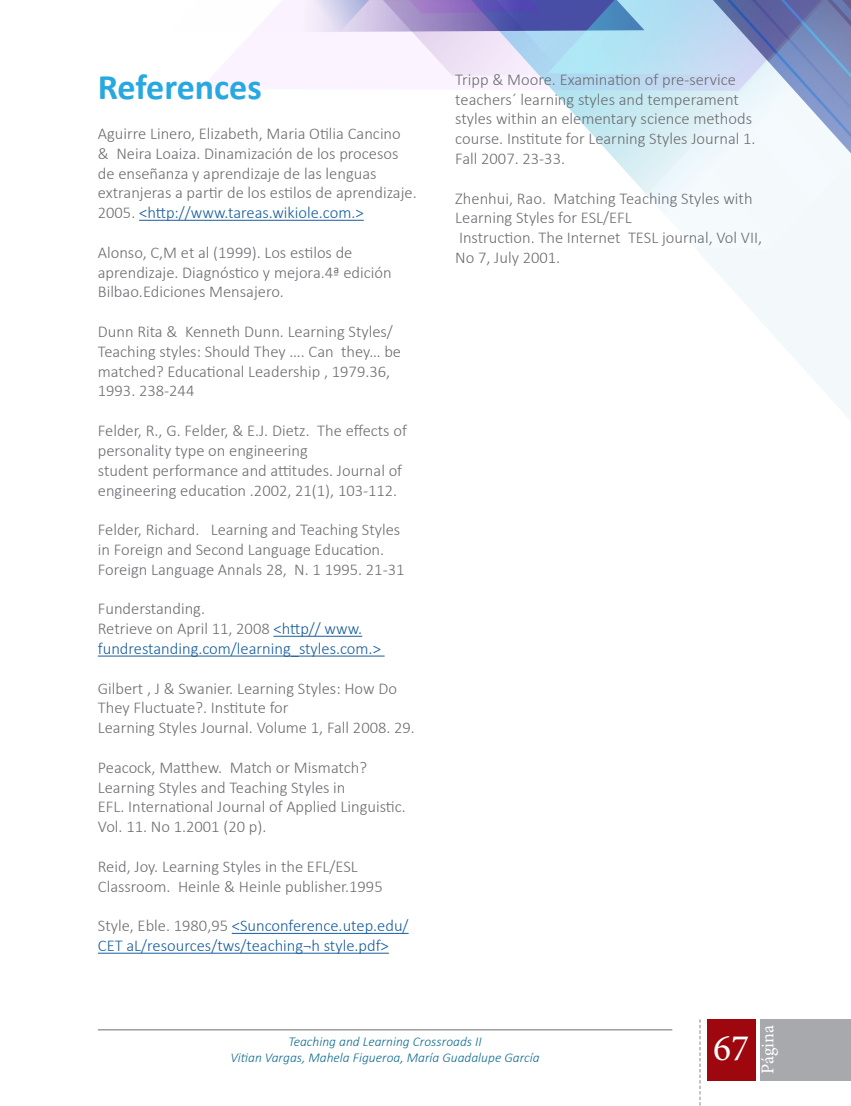
<style>
.page{position:relative;width:851px;height:1106px;background:#fff}
.page>*{position:absolute;margin:0;border:0;box-sizing:border-box;transform-origin:0 0}
.t1{font:37.5px "Minion Pro";color:#fff}
.Contenido{font:700 36px "Calibri";color:#27a8e0}
.t2{font:18px "Minion Pro";letter-spacing:-.005em;color:#fff}
.Contenido-2{font:300 16.5px/19.8px "Calibri";color:#6c6d70}
.Contenido-3{font:300 16.5px/19.8px "Calibri";color:#175d9e}
.Pie_de_Pagina{font:italic 300 13.5px "Calibri";color:#106c91}
.s1{color:#175d9e}
.s2{color:#6c6d70}
</style>
<div class="page">
<svg style="left:696px;top:249px;width:154px;height:171px"></svg>
<svg style="left:139px;top:0;width:460px;height:220px"></svg>
<svg style="left:599px;top:0;width:251px;height:249px"></svg>
<div style="left:760px;top:1019px;width:90px;height:61px;background:#a8a9ad"></div>
<div style="left:707px;top:1019px;width:48px;height:61px;background:#9d070d"></div>
<svg style="left:699px;top:1019px;width:1px;height:87px"></svg>
<hr style="left:139px;top:220px;width:225px;height:1px;background:#175d9e">
<hr style="left:273px;top:636px;width:89px;height:1px;background:#175d9e">
<hr style="left:98px;top:655px;width:286px;height:1px;background:#175d9e">
<hr style="left:232px;top:933px;width:176px;height:1px;background:#175d9e">
<hr style="left:98px;top:952px;width:291px;height:1px;background:#175d9e">
<hr style="left:98px;top:1029px;width:574px;height:1px;background:#6c6d70">
<p class="Contenido" style="left:98px;top:64px;width:165px">References</p>
<p class="Contenido-2" style="left:98px;top:123px;width:320px">Aguirre Linero, Elizabeth, Maria Otilia Cancino<br>&amp; Neira Loaiza. Dinamización de los procesos de enseñanza y aprendizaje de las lenguas extranjeras a partir de los estilos de aprendizaje.<br>2005. <span class="s1">&lt;http://www.tareas.wikiole.com.&gt;</span></p>
<p class="Contenido-2" style="left:98px;top:242px;width:295px">Alonso, C,M et al (1999). Los estilos de aprendizaje. Diagnóstico y mejora.4ª edición<br>Bilbao.Ediciones Mensajero.</p>
<p class="Contenido-2" style="left:98px;top:321px;width:305px">Dunn Rita &amp; Kenneth Dunn. Learning Styles/ Teaching styles: Should They …. Can they… be matched? Educational Leadership , 1979.36, 1993. 238-244</p>
<p class="Contenido-2" style="left:98px;top:420px;width:310px">Felder, R., G. Felder, &amp; E.J. Dietz. The effects of personality type on engineering</p>
<p class="Contenido-2" style="left:98px;top:460px;width:306px">student performance and attitudes. Journal of engineering education .2002, 21(1), 103-112.</p>
<p class="Contenido-2" style="left:98px;top:519px;width:308px">Felder, Richard. Learning and Teaching Styles in Foreign and Second Language Education.<br>Foreign Language Annals 28, N. 1 1995. 21-31</p>
<p class="Contenido-2" style="left:98px;top:599px;width:109px">Funderstanding.</p>
<p class="Contenido-3" style="left:98px;top:618px;width:284px"><span class="s2">Retrieve on April 11, 2008</span> &lt;http// www. fundrestanding.com/learning_styles.com.&gt;</p>
<p class="Contenido-2" style="left:98px;top:678px;width:300px">Gilbert , J &amp; Swanier. Learning Styles: How Do<br>They Fluctuate?. Institute for</p>
<p class="Contenido-2" style="left:98px;top:717px;width:318px">Learning Styles Journal. Volume 1, Fall 2008. 29.</p>
<p class="Contenido-2" style="left:98px;top:757px;width:271px">Peacock, Matthew. Match or Mismatch?<br>Learning Styles and Teaching Styles in</p>
<p class="Contenido-2" style="left:98px;top:797px;width:309px">EFL. International Journal of Applied Linguistic.<br>Vol. 11. No 1.2001 (20 p).</p>
<p class="Contenido-2" style="left:98px;top:856px;width:286px">Reid, Joy. Learning Styles in the EFL/ESL<br>Classroom. Heinle &amp; Heinle publisher.1995</p>
<p class="Contenido-3" style="left:98px;top:915px;width:312px"><span class="s2">Style, Eble. 1980,95</span> &lt;Sunconference.utep.edu/<br>CET aL/resources/tws/teaching¬h style.pdf&gt;</p>
<p class="Contenido-2" style="left:455px;top:69px;width:302px">Tripp &amp; Moore. Examination of pre-service teachers´ learning styles and temperament styles within an elementary science methods course. Institute for Learning Styles Journal 1.<br>Fall 2007. 23-33.</p>
<p class="Contenido-2" style="left:455px;top:188px;width:299px">Zhenhui, Rao. Matching Teaching Styles with<br>Learning Styles for ESL/EFL</p>
<p class="Contenido-2" style="left:455px;top:228px;width:308px">Instruction. The Internet TESL journal, Vol VII,<br>No 7, July 2001.</p>
<p class="Pie_de_Pagina" style="left:288px;top:1032px;width:195px">Teaching and Learning Crossroads II</p>
<p class="Pie_de_Pagina" style="left:230px;top:1049px;width:311px">Vitian Vargas, Mahela Figueroa, María Guadalupe García</p>
<h1 class="t1" style="left:713px;top:1023px;width:37px">67</h1>
<p class="t2" style="left:755px;top:1073px;width:50px;rotate:-90deg">Página</p>
</div>
